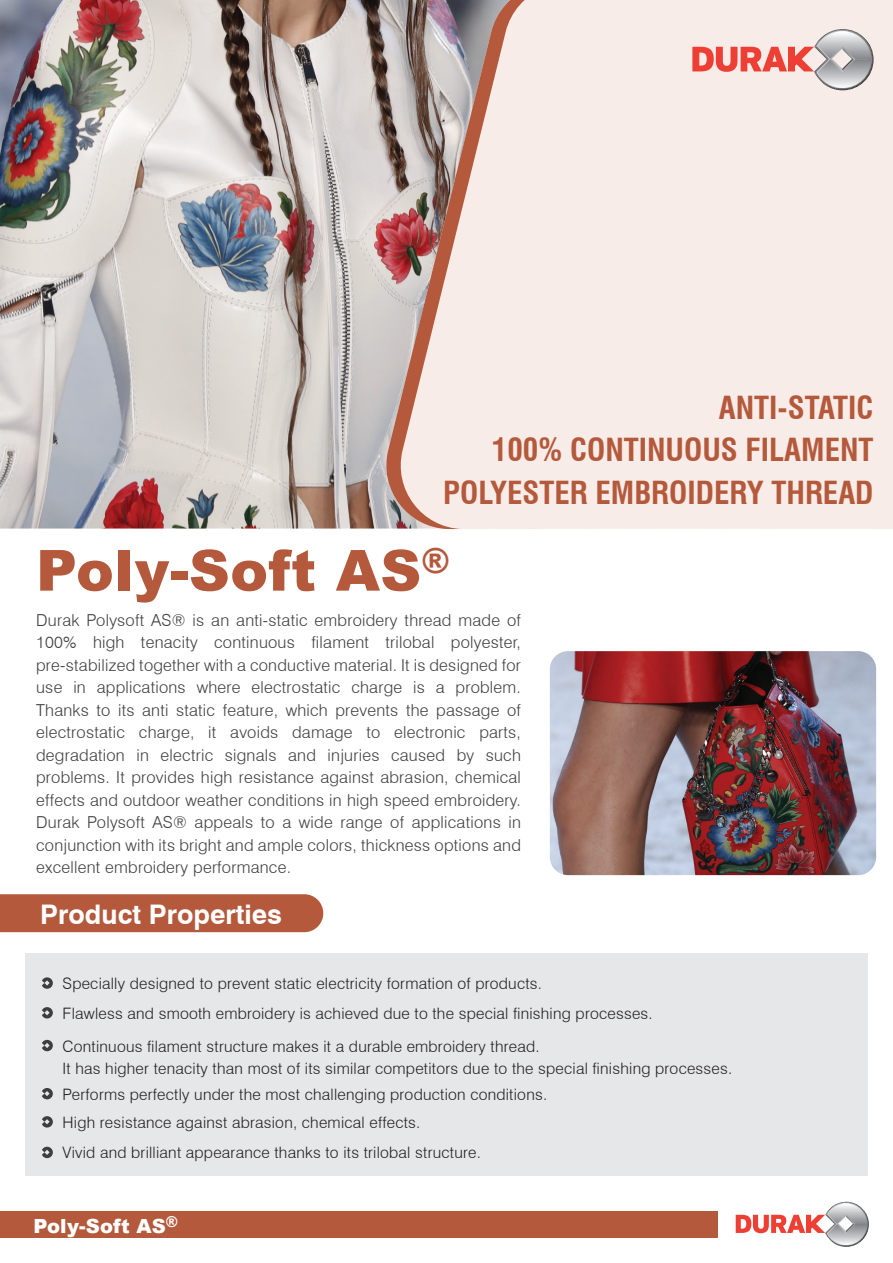
<style>
.page{position:relative;width:893px;height:1263px;background:#fff}
.page>*{position:absolute;margin:0;border:0;box-sizing:border-box;transform-origin:0 0}
.t1{font:900 56.7px "Arial";letter-spacing:.005em;color:#b4593b}
.t2{font:700 condensed 31.05px/42.5px "Swiss 721 BT";color:#b4593b;text-align:right}
.t3{font:700 27px "Swiss 721 BT";color:#fff}
.t4{font:900 19.5px "Arial";letter-spacing:.005em;color:#fff}
.t5{font:300 16.5px/22.5px "Swiss 721 BT";letter-spacing:.015em;color:#3e3e3f;text-align:justify}
.t6{font:300 15.75px/29.7px "Swiss 721 BT";letter-spacing:.015em;color:#231f20}
</style>
<div class="page">
<img style="left:0;top:0;width:378px;height:528px">
<div style="left:545px;top:0;width:348px;height:529px;background:#f8ece8"></div>
<div style="left:0;top:894px;width:323px;height:38px;background:#b4593b"></div>
<div style="left:25px;top:953px;width:843px;height:223px;background:#e6e7e9"></div>
<svg style="left:736px;top:1202px;width:133px;height:45px"></svg>
<div style="left:0;top:1211px;width:717px;height:26px;background:#b4593b"></div>
<svg style="left:378px;top:0;width:167px;height:529px;background:#d7c3be"></svg>
<svg style="left:692px;top:29px;width:181px;height:61px;background:#e5c0bc"></svg>
<svg style="left:42px;top:977px;width:11px;height:12px"></svg>
<svg style="left:42px;top:1007px;width:11px;height:11px"></svg>
<svg style="left:42px;top:1040px;width:11px;height:11px"></svg>
<svg style="left:42px;top:1088px;width:11px;height:11px"></svg>
<svg style="left:42px;top:1116px;width:11px;height:11px"></svg>
<svg style="left:42px;top:1147px;width:11px;height:11px"></svg>
<img style="left:550px;top:651px;width:326px;height:224px">
<h2 class="t2" style="left:443px;top:386px;width:432px">ANTI-STATIC<br>100% CONTINUOUS FILAMENT<br>POLYESTER EMBROIDERY THREAD</h2>
<h1 class="t1" style="left:36px;top:529px;width:415px">Poly-Soft AS<sup>®</sup></h1>
<p class="t5" style="left:36px;top:608px;width:486px">Durak Polysoft AS® is an anti-static embroidery thread made of 100% high tenacity continuous filament trilobal polyester, pre-stabilized together with a conductive material. It is designed for use in applications where electrostatic charge is a problem.<br>Thanks to its anti static feature, which prevents the passage of electrostatic charge, it avoids damage to electronic parts, degradation in electric signals and injuries caused by such problems. It provides high resistance against abrasion, chemical effects and outdoor weather conditions in high speed embroidery.<br>Durak Polysoft AS® appeals to a wide range of applications in conjunction with its bright and ample colors, thickness options and excellent embroidery performance.</p>
<h3 class="t3" style="left:40px;top:897px;width:243px">Product Properties</h3>
<p class="t6" style="left:63px;top:968px;width:592px">Specially designed to prevent static electricity formation of products.<br>Flawless and smooth embroidery is achieved due to the special finishing processes.</p>
<p class="t6" style="left:63px;top:1034px;width:671px;line-height:22.5px">Continuous filament structure makes it a durable embroidery thread.<br>It has higher tenacity than most of its similar competitors due to the special finishing processes.</p>
<p class="t6" style="left:63px;top:1080px;width:486px;line-height:28.2px">Performs perfectly under the most challenging production conditions.<br>High resistance against abrasion, chemical effects.</p>
<p class="t6" style="left:63px;top:1138px;width:420px">Vivid and brilliant appearance thanks to its trilobal structure.</p>
<p class="t4" style="left:33px;top:1211px;width:146px">Poly-Soft AS<sup>®</sup></p>
</div>
